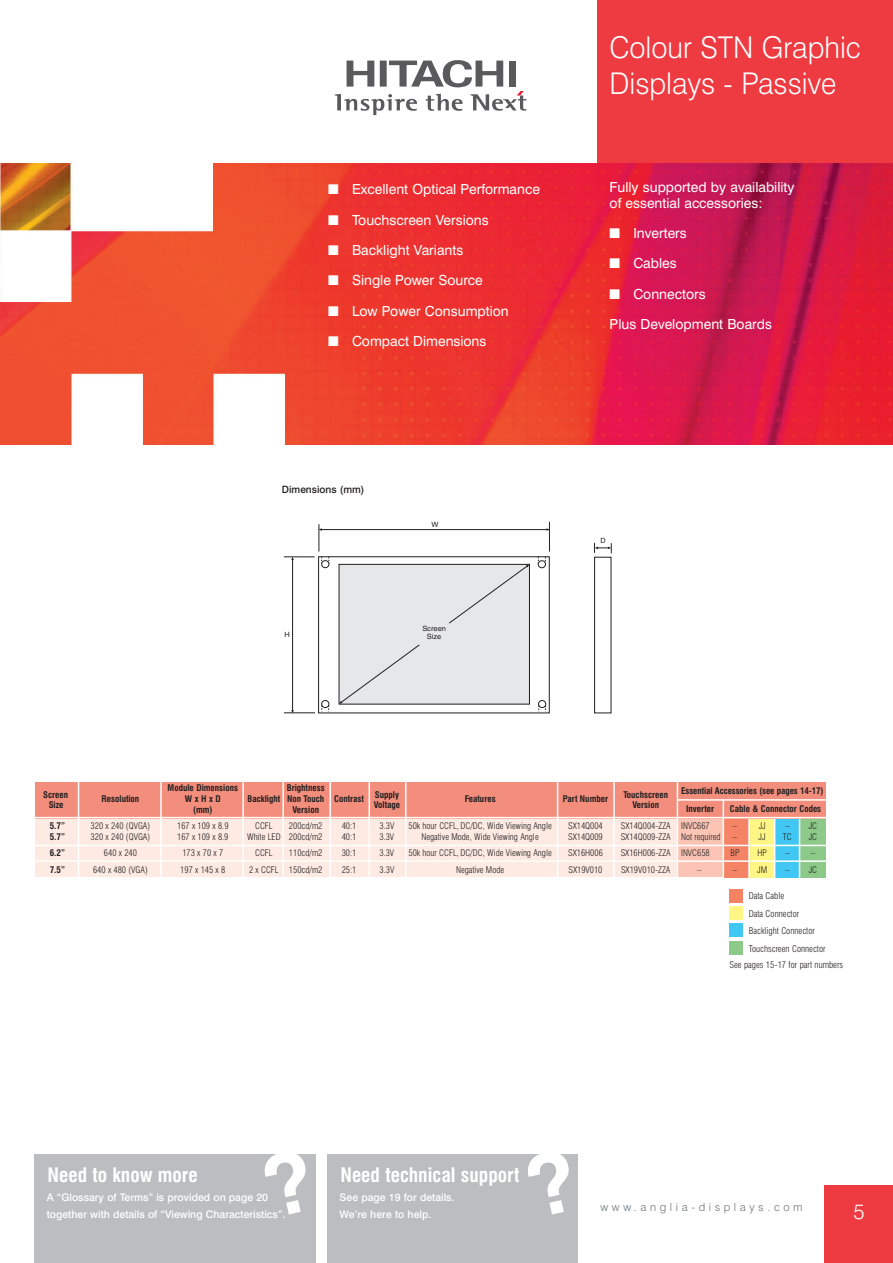
<style>
.page{position:relative;width:893px;height:1263px;background:#fff}
.page>*{position:absolute;margin:0;border:0;box-sizing:border-box;transform-origin:0 0}
.t1{font:300 30px/36.8px "Swiss 721 BT";color:#fff;scale:.96 1}
.t2{font:300 21px "Swiss 721 BT";color:#fff}
.t3{font:700 condensed 19.5px "Swiss 721 BT";color:#fff}
.t4{font:13.95px/15.3px "Swiss 721 BT";color:#fff}
.t5{font:300 11.25px "Swiss 721 BT";letter-spacing:.32em;color:#6a747b}
.t6{font:500 10.5px/16.8px "Swiss 721 BT";color:#fff}
.t7{font:500 10.05px "Swiss 721 BT";color:#231f20}
.t8{font:300 condensed 9.15px/17.4px "Swiss 721 BT";color:#231f20}
.t9{font:300 condensed 9px "Swiss 721 BT";color:#231f20}
.t10{font:700 condensed 9px "Swiss 721 BT";color:#231f20}
.t11{font:7.2px/7.2px "Helvetica";color:#231f20;text-align:center}
</style>
<div class="page">
<div style="left:724px;top:818px;width:25px;height:60px;background:#f58466"></div>
<div style="left:749px;top:818px;width:26px;height:60px;background:#fff685"></div>
<div style="left:775px;top:818px;width:25px;height:60px;background:#40c7f4"></div>
<div style="left:799px;top:818px;width:27px;height:60px;background:#8dca8a"></div>
<hr style="left:748px;top:818px;width:2px;height:62px;background:#fff">
<hr style="left:774px;top:818px;width:1px;height:62px;background:#fff">
<hr style="left:799px;top:818px;width:1px;height:62px;background:#fff">
<div style="left:36px;top:816px;width:659px;height:61px;background:#fdeae3"></div>
<div style="left:824px;top:1186px;width:69px;height:77px;background:#ee3a41"></div>
<div style="left:597px;top:0;width:296px;height:167px;background:#ee3a41"></div>
<img style="left:0;top:163px;width:893px;height:282px">
<svg style="left:335px;top:60px;width:191px;height:55px"></svg>
<hr style="left:284px;top:557px;width:31px;height:1px;background:#231f20">
<hr style="left:292px;top:560px;width:1px;height:150px;background:#231f20">
<hr style="left:284px;top:713px;width:31px;height:1px;background:#231f20">
<div style="left:594px;top:557px;width:17px;height:156px;border:1px solid #231f20"></div>
<svg style="left:594px;top:543px;width:17px;height:11px"></svg>
<svg style="left:319px;top:522px;width:231px;height:190px"></svg>
<div style="left:678px;top:817px;width:45px;height:60px;background:#fbc4b5"></div>
<div style="left:36px;top:782px;width:790px;height:36px;background:#f48e7c"></div>
<hr style="left:160px;top:782px;width:2px;height:97px;background:#fff">
<hr style="left:78px;top:780px;width:1px;height:98px;background:#fff">
<hr style="left:242px;top:781px;width:2px;height:96px;background:#fff">
<hr style="left:282px;top:781px;width:2px;height:97px;background:#fff">
<hr style="left:330px;top:780px;width:1px;height:98px;background:#fff">
<hr style="left:368px;top:780px;width:2px;height:98px;background:#fff">
<hr style="left:405px;top:781px;width:1px;height:96px;background:#fff">
<hr style="left:557px;top:780px;width:1px;height:98px;background:#fff">
<hr style="left:613px;top:781px;width:2px;height:97px;background:#fff">
<hr style="left:722px;top:800px;width:2px;height:78px;background:#fff">
<hr style="left:677px;top:781px;width:1px;height:97px;background:#fff">
<hr style="left:29px;top:845px;width:801px;height:1px;background:#fff">
<hr style="left:29px;top:817px;width:801px;height:1px;background:#fff">
<hr style="left:28px;top:860px;width:802px;height:2px;background:#fff">
<hr style="left:678px;top:799px;width:153px;height:2px;background:#fff">
<div style="left:729px;top:890px;width:13px;height:13px;background:#f58466"></div>
<div style="left:729px;top:907px;width:13px;height:13px;background:#fff685"></div>
<div style="left:729px;top:924px;width:13px;height:13px;background:#40c7f4"></div>
<div style="left:729px;top:941px;width:13px;height:13px;background:#8dca8a"></div>
<div style="left:34px;top:1154px;width:282px;height:109px;background:#bcbdc0"></div>
<div style="left:327px;top:1154px;width:250px;height:109px;background:#bcbdc0"></div>
<svg style="left:577px;top:1154px;width:1px;height:64px"></svg>
<h3 class="t4" style="left:328px;top:182px;width:213px">■ Excellent Optical Performance</h3>
<h3 class="t4" style="left:328px;top:213px;width:162px">■ Touchscreen Versions</h3>
<h3 class="t4" style="left:328px;top:243px;width:136px">■ Backlight Variants</h3>
<h3 class="t4" style="left:328px;top:273px;width:156px">■ Single Power Source</h3>
<h3 class="t4" style="left:328px;top:304px;width:182px">■ Low Power Consumption</h3>
<h3 class="t4" style="left:328px;top:334px;width:160px">■ Compact Dimensions</h3>
<p class="t7" style="left:282px;top:486px;width:84px">Dimensions (mm)</p>
<p class="t11" style="left:284px;top:632px;width:7px">H</p>
<p class="t11" style="left:431px;top:521px;width:9px">W</p>
<p class="t11" style="left:422px;top:626px;width:25px">Screen<br>Size</p>
<h1 class="t1" style="left:609px;top:30px;width:263px">Colour STN Graphic<br>Displays - Passive</h1>
<h3 class="t4" style="left:610px;top:180px;width:186px">Fully supported by availability of essential accessories:</h3>
<h3 class="t4" style="left:610px;top:226px;width:79px">■ Inverters</h3>
<h3 class="t4" style="left:610px;top:256px;width:69px">■ Cables</h3>
<h3 class="t4" style="left:610px;top:279px;width:164px;line-height:30.3px">■ Connectors<br>Plus Development Boards</h3>
<p class="t11" style="left:600px;top:537px;width:7px">D</p>
<p class="t10" style="left:43px;top:791px;width:26px">Screen</p>
<p class="t10" style="left:49px;top:801px;width:16px">Size</p>
<p class="t10" style="left:168px;top:784px;width:72px">Module Dimensions</p>
<p class="t10" style="left:287px;top:784px;width:39px">Brightness</p>
<p class="t10" style="left:375px;top:791px;width:26px">Supply</p>
<p class="t10" style="left:623px;top:791px;width:46px">Touchscreen</p>
<p class="t10" style="left:681px;top:787px;width:144px">Essential Accessories (see pages 14-17)</p>
<p class="t10" style="left:102px;top:795px;width:39px">Resolution</p>
<p class="t10" style="left:185px;top:795px;width:37px">W x H x D</p>
<p class="t10" style="left:247px;top:795px;width:118px">Backlight Non Touch Contrast</p>
<p class="t10" style="left:465px;top:795px;width:32px">Features</p>
<p class="t10" style="left:563px;top:795px;width:47px">Part Number</p>
<p class="t10" style="left:374px;top:801px;width:28px">Voltage</p>
<p class="t10" style="left:632px;top:801px;width:28px">Version</p>
<p class="t10" style="left:193px;top:806px;width:21px">(mm)</p>
<p class="t10" style="left:292px;top:806px;width:28px">Version</p>
<p class="t10" style="left:686px;top:805px;width:30px">Inverter</p>
<p class="t10" style="left:730px;top:805px;width:93px">Cable &amp; Connector Codes</p>
<p class="t10" style="left:50px;top:822px;width:17px">5.7”</p>
<p class="t9" style="left:91px;top:822px;width:61px">320 x 240 (QVGA)</p>
<p class="t9" style="left:177px;top:822px;width:53px">167 x 109 x 8.9</p>
<p class="t9" style="left:255px;top:822px;width:19px">CCFL</p>
<p class="t9" style="left:289px;top:822px;width:35px">200cd/m2</p>
<p class="t9" style="left:342px;top:822px;width:16px">40:1</p>
<p class="t9" style="left:379px;top:822px;width:16px">3.3V</p>
<p class="t9" style="left:408px;top:822px;width:145px">50k hour CCFL, DC/DC, Wide Viewing Angle</p>
<p class="t9" style="left:568px;top:822px;width:36px">SX14Q004</p>
<p class="t9" style="left:621px;top:822px;width:91px">SX14Q004-ZZA INVC667</p>
<p class="t9" style="left:733px;top:822px;width:34px">– JJ</p>
<p class="t9" style="left:785px;top:822px;width:34px">– JC</p>
<p class="t10" style="left:50px;top:833px;width:17px">5.7”</p>
<p class="t9" style="left:91px;top:833px;width:61px">320 x 240 (QVGA)</p>
<p class="t9" style="left:177px;top:833px;width:53px">167 x 109 x 8.9</p>
<p class="t9" style="left:247px;top:833px;width:77px">White LED 200cd/m2</p>
<p class="t9" style="left:342px;top:833px;width:16px">40:1</p>
<p class="t9" style="left:379px;top:833px;width:16px">3.3V</p>
<p class="t9" style="left:421px;top:833px;width:119px">Negative Mode, Wide Viewing Angle</p>
<p class="t9" style="left:568px;top:833px;width:36px">SX14Q009</p>
<p class="t9" style="left:621px;top:833px;width:101px">SX14Q009-ZZA Not required</p>
<p class="t9" style="left:733px;top:833px;width:34px">– JJ</p>
<p class="t9" style="left:783px;top:833px;width:10px">TC</p>
<p class="t9" style="left:809px;top:833px;width:10px">JC</p>
<p class="t10" style="left:50px;top:849px;width:17px">6.2”</p>
<p class="t9" style="left:104px;top:849px;width:35px">640 x 240</p>
<p class="t9" style="left:182px;top:849px;width:42px">173 x 70 x 7</p>
<p class="t9" style="left:255px;top:849px;width:19px">CCFL</p>
<p class="t9" style="left:289px;top:849px;width:35px">110cd/m2</p>
<p class="t9" style="left:342px;top:849px;width:16px">30:1</p>
<p class="t9" style="left:379px;top:849px;width:16px">3.3V</p>
<p class="t9" style="left:408px;top:849px;width:145px">50k hour CCFL, DC/DC, Wide Viewing Angle</p>
<p class="t9" style="left:568px;top:849px;width:36px">SX16H006</p>
<p class="t9" style="left:621px;top:849px;width:91px">SX16H006-ZZA INVC658</p>
<p class="t9" style="left:730px;top:849px;width:11px">BP</p>
<p class="t9" style="left:757px;top:849px;width:11px">HP</p>
<p class="t9" style="left:785px;top:849px;width:32px">– –</p>
<p class="t10" style="left:50px;top:866px;width:17px">7.5”</p>
<p class="t9" style="left:93px;top:866px;width:56px">640 x 480 (VGA)</p>
<p class="t9" style="left:180px;top:866px;width:47px">197 x 145 x 8</p>
<p class="t9" style="left:249px;top:866px;width:75px">2 x CCFL 150cd/m2</p>
<p class="t9" style="left:342px;top:866px;width:16px">25:1</p>
<p class="t9" style="left:379px;top:866px;width:16px">3.3V</p>
<p class="t9" style="left:456px;top:866px;width:50px">Negative Mode</p>
<p class="t9" style="left:568px;top:866px;width:36px">SX19V010</p>
<p class="t9" style="left:621px;top:866px;width:51px">SX19V010-ZZA</p>
<p class="t9" style="left:697px;top:866px;width:6px">–</p>
<p class="t9" style="left:733px;top:866px;width:36px">– JM</p>
<p class="t9" style="left:785px;top:866px;width:34px">– JC</p>
<p class="t8" style="left:749px;top:888px;width:78px">Data Cable<br>Data Connector<br>Backlight Connector<br>Touchscreen Connector</p>
<h3 class="t3" style="left:48px;top:1166px;width:152px">Need to know more</h3>
<p class="t6" style="left:47px;top:1189px;width:240px">A “Glossary of Terms” is provided on page 20 together with details of “Viewing Characteristics”.</p>
<h3 class="t3" style="left:340px;top:1166px;width:180px">Need technical support</h3>
<p class="t6" style="left:340px;top:1189px;width:117px">See page 19 for details.<br>We’re here to help.</p>
<p class="t8" style="left:729px;top:956px;width:115px">See pages 15-17 for part numbers</p>
<p class="t5" style="left:600px;top:1202px;width:204px">www.anglia-displays.com</p>
<h2 class="t2" style="left:853px;top:1203px;width:13px">5</h2>
</div>
